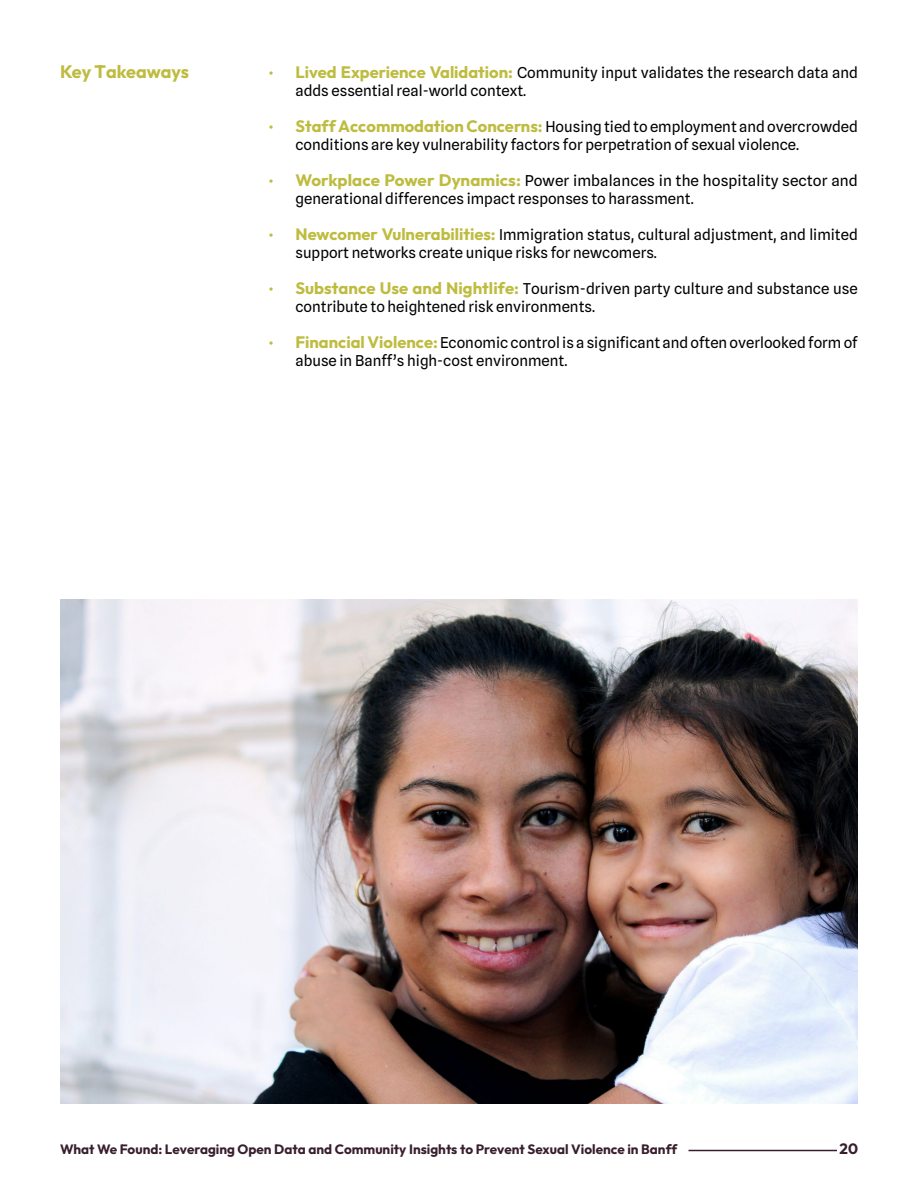
<style>
.page{position:relative;width:918px;height:1188px;background:#fff}
.page>*{position:absolute;margin:0;border:0;box-sizing:border-box;transform-origin:0 0}
.t1{font:100 18px "Outfit";color:#bebc40}
.t2{font:15px/18px "Spline Sans";color:#000}
.t3{font:100 15px "Outfit";color:#391f2e}
.t4{font:100 13.5px "Outfit";color:#391f2e}
.s1{color:#bebc40}
.s2{font-family:"Outfit";font-weight:100;font-size:16.5px;color:#bebc40}
</style>
<div class="page">
<img style="left:60px;top:600px;width:798px;height:504px">
<hr style="left:688px;top:1150px;width:149px;height:1px;background:#391f2e">
<p class="t1" style="left:60px;top:61px;width:130px">Key Takeaways</p>
<p class="t2" style="left:296px;top:63px;width:564px;text-indent:-27px"><span class="s1">•</span> <span class="s2">Lived Experience Validation:</span> Community input validates the research data and adds essential real-world context.</p>
<p class="t2" style="left:296px;top:117px;width:564px;text-indent:-27px"><span class="s1">•</span> <span class="s2">Staff Accommodation Concerns:</span> Housing tied to employment and overcrowded conditions are key vulnerability factors for perpetration of sexual violence.</p>
<p class="t2" style="left:296px;top:171px;width:564px;text-indent:-27px"><span class="s1">•</span> <span class="s2">Workplace Power Dynamics:</span> Power imbalances in the hospitality sector and generational differences impact responses to harassment.</p>
<p class="t2" style="left:296px;top:225px;width:564px;text-indent:-27px"><span class="s1">•</span> <span class="s2">Newcomer Vulnerabilities:</span> Immigration status, cultural adjustment, and limited support networks create unique risks for newcomers.</p>
<p class="t2" style="left:296px;top:279px;width:564px;text-indent:-27px"><span class="s1">•</span> <span class="s2">Substance Use and Nightlife:</span> Tourism-driven party culture and substance use contribute to heightened risk environments.</p>
<p class="t2" style="left:296px;top:333px;width:564px;text-indent:-27px"><span class="s1">•</span> <span class="s2">Financial Violence:</span> Economic control is a significant and often overlooked form of abuse in Banff’s high-cost environment.</p>
<p class="t4" style="left:60px;top:1142px;width:619px">What We Found: Leveraging Open Data and Community Insights to Prevent Sexual Violence in Banff</p>
<p class="t3" style="left:840px;top:1140px;width:20px">20</p>
</div>
